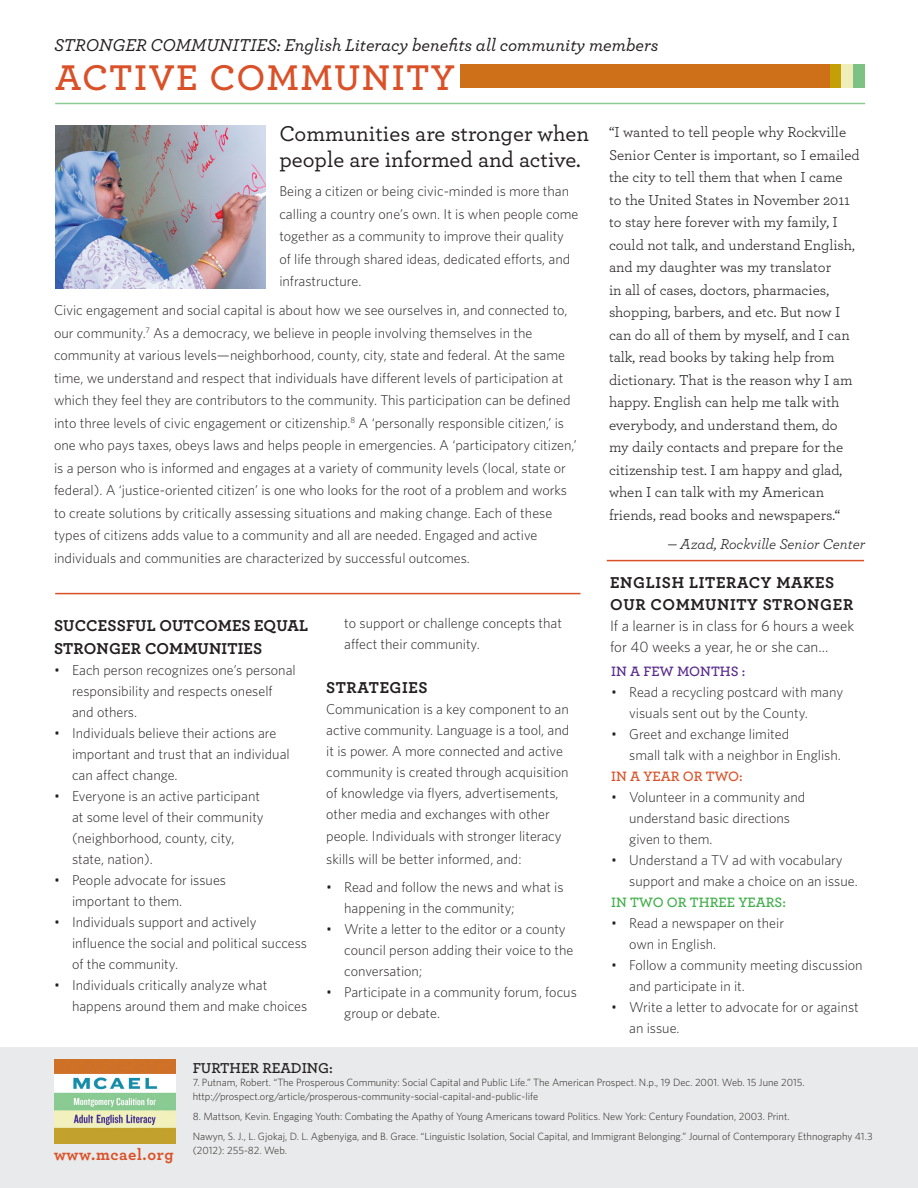
<style>
.page{position:relative;width:918px;height:1188px;background:#fff}
.page>*{position:absolute;margin:0;border:0;box-sizing:border-box;transform-origin:0 0}
.t1{font:600 37.5px "Archer";letter-spacing:.03em;color:#da5128}
.t2{font:500 22.5px/25.5px "Archer";color:#231f20}
.t3{font:italic 500 18px "Archer";color:#231f20}
.t4{font:700 16.5px/22.5px "Archer";letter-spacing:.04em;color:#231f20}
.t5{font:700 16.5px/22.5px "Archer";letter-spacing:.02em;color:#231f20}
.t6{font:700 16.5px "Archer";letter-spacing:.035em;color:#da5128}
.t7{font:15px/22.5px "Archer";color:#231f20}
.t8{font:300 15px/21px "Whitney";color:#231f20}
.t9{font:italic 15px "Archer";color:#231f20}
.t10{font:600 15px "Archer";color:#231f20}
.t11{font:300 14.25px/21px "Whitney";color:#231f20}
.t12{font:600 14.25px "Archer";color:#40ae49}
.t13{font:600 14.25px "Archer";color:#572a8b}
.t14{font:600 14.25px "Archer";color:#da5128}
.t15{font:300 10.5px/13.5px "Whitney";color:#231f20}
</style>
<div class="page">
<div style="left:0;top:1047px;width:918px;height:141px;background:#e9eaeb"></div>
<img style="left:54px;top:1059px;width:121px;height:84px">
<hr style="left:607px;top:560px;width:257px;height:1px;background:#da5128">
<hr style="left:55px;top:103px;width:810px;height:1px;background:#8ccb94">
<hr style="left:55px;top:593px;width:526px;height:1px;background:#da5128">
<div style="left:460px;top:64px;width:404px;height:24px;background:#ce7019"></div>
<div style="left:830px;top:65px;width:11px;height:23px;background:#c49f06"></div>
<div style="left:841px;top:65px;width:12px;height:23px;background:#efedba"></div>
<div style="left:853px;top:65px;width:11px;height:23px;background:#7dc184"></div>
<img style="left:55px;top:126px;width:211px;height:162px">
<p class="t3" style="left:54px;top:32px;width:606px">STRONGER COMMUNITIES: English Literacy benefits all community members</p>
<p class="t1" style="left:55px;top:49px;width:401px">ACTIVE COMMUNITY</p>
<p class="t2" style="left:279px;top:120px;width:311px">Communities are stronger when people are informed and active.</p>
<p class="t11" style="left:279px;top:180px;width:301px;line-height:22.5px">Being a citizen or being civic-minded is more than calling a country one’s own. It is when people come together as a community to improve their quality of life through shared ideas, dedicated efforts, and infrastructure.</p>
<p class="t11" style="left:54px;top:299px;width:524px;line-height:22.5px">Civic engagement and social capital is about how we see ourselves in, and connected to, our community.<sup>7</sup> As a democracy, we believe in people involving themselves in the community at various levels—neighborhood, county, city, state and federal. At the same time, we understand and respect that individuals have different levels of participation at which they feel they are contributors to the community. This participation can be defined into three levels of civic engagement or citizenship.<sup>8</sup> A ‘personally responsible citizen,’ is one who pays taxes, obeys laws and helps people in emergencies. A ‘participatory citizen,’ is a person who is informed and engages at a variety of community levels (local, state or federal). A ‘justice-oriented citizen’ is one who looks for the root of a problem and works to create solutions by critically assessing situations and making change. Each of these types of citizens adds value to a community and all are needed. Engaged and active individuals and communities are characterized by successful outcomes.</p>
<p class="t5" style="left:54px;top:613px;width:256px">SUCCESSFUL OUTCOMES EQUAL<br>STRONGER COMMUNITIES</p>
<p class="t11" style="left:72px;top:659px;width:225px;text-indent:-18px">• Each person recognizes one’s personal responsibility and respects oneself and others.</p>
<p class="t11" style="left:72px;top:722px;width:219px;text-indent:-18px">• Individuals believe their actions are important and trust that an individual can affect change.</p>
<p class="t11" style="left:72px;top:785px;width:193px;text-indent:-18px">• Everyone is an active participant at some level of their community (neighborhood, county, city, state, nation).</p>
<p class="t11" style="left:72px;top:869px;width:156px;text-indent:-18px">• People advocate for issues important to them.</p>
<p class="t11" style="left:72px;top:911px;width:237px;text-indent:-18px">• Individuals support and actively influence the social and political success of the community.</p>
<p class="t11" style="left:72px;top:974px;width:237px;text-indent:-18px">• Individuals critically analyze what happens around them and make choices</p>
<p class="t11" style="left:344px;top:613px;width:219px">to support or challenge concepts that affect their community.</p>
<p class="t4" style="left:326px;top:675px;width:103px">STRATEGIES</p>
<p class="t11" style="left:326px;top:698px;width:245px">Communication is a key component to an active community. Language is a tool, and it is power. A more connected and active community is created through acquisition of knowledge via flyers, advertisements, other media and exchanges with other</p>
<p class="t11" style="left:326px;top:825px;width:237px;line-height:22.5px">people. Individuals with stronger literacy skills will be better informed, and:</p>
<p class="t11" style="left:344px;top:876px;width:221px;text-indent:-18px">• Read and follow the news and what is happening in the community;</p>
<p class="t11" style="left:344px;top:918px;width:231px;text-indent:-18px">• Write a letter to the editor or a county council person adding their voice to the conversation;</p>
<p class="t11" style="left:344px;top:981px;width:234px;text-indent:-18px">• Participate in a community forum, focus group or debate.</p>
<p class="t7" style="left:609px;top:120px;width:252px">“I wanted to tell people why Rockville Senior Center is important, so I emailed the city to tell them that when I came<br>to the United States in November 2011 to stay here forever with my family, I could not talk, and understand English, and my daughter was my translator<br>in all of cases, doctors, pharmacies, shopping, barbers, and etc. But now I can do all of them by myself, and I can talk, read books by taking help from dictionary. That is the reason why I am happy. English can help me talk with everybody, and understand them, do my daily contacts and prepare for the citizenship test. I am happy and glad, when I can talk with my American friends, read books and newspapers.“</p>
<p class="t9" style="left:668px;top:533px;width:199px">— Azad, Rockville Senior Center</p>
<p class="t4" style="left:610px;top:570px;width:245px">ENGLISH LITERACY MAKES<br>OUR COMMUNITY STRONGER</p>
<p class="t8" style="left:610px;top:615px;width:246px">If a learner is in class for 6 hours a week for 40 weeks a year, he or she can…</p>
<p class="t13" style="left:611px;top:661px;width:136px">IN A FEW MONTHS :</p>
<p class="t11" style="left:629px;top:682px;width:215px;text-indent:-18px">• Read a recycling postcard with many visuals sent out by the County.</p>
<p class="t11" style="left:629px;top:724px;width:213px;text-indent:-18px">• Greet and exchange limited<br>small talk with a neighbor in English.</p>
<p class="t14" style="left:611px;top:766px;width:133px">IN A YEAR OR TWO:</p>
<p class="t11" style="left:629px;top:787px;width:178px;text-indent:-18px">• Volunteer in a community and understand basic directions given to them.</p>
<p class="t11" style="left:629px;top:850px;width:230px;text-indent:-18px">• Understand a TV ad with vocabulary support and make a choice on an issue.</p>
<p class="t12" style="left:611px;top:892px;width:176px">IN TWO OR THREE YEARS:</p>
<p class="t11" style="left:629px;top:913px;width:156px;text-indent:-18px">• Read a newspaper on their own in English.</p>
<p class="t11" style="left:629px;top:955px;width:235px;text-indent:-18px">• Follow a community meeting discussion and participate in it.</p>
<p class="t11" style="left:629px;top:997px;width:231px;text-indent:-18px">• Write a letter to advocate for or against an issue.</p>
<p class="t6" style="left:54px;top:1141px;width:121px">www.mcael.org</p>
<p class="t10" style="left:193px;top:1057px;width:142px">FURTHER READING:</p>
<p class="t15" style="left:193px;top:1076px;width:614px">7. Putnam, Robert. “The Prosperous Community: Social Capital and Public Life.” The American Prospect. N.p., 19 Dec. 2001. Web. 15 June 2015. http://prospect.org/article/prosperous-community-social-capital-and-public-life</p>
<p class="t15" style="left:193px;top:1110px;width:599px">8. Mattson, Kevin. Engaging Youth: Combating the Apathy of Young Americans toward Politics. New York: Century Foundation, 2003. Print.</p>
<p class="t15" style="left:193px;top:1130px;width:681px">Nawyn, S. J., L. Gjokaj, D. L. Agbenyiga, and B. Grace. “Linguistic Isolation, Social Capital, and Immigrant Belonging.” Journal of Contemporary Ethnography 41.3 (2012): 255-82. Web.</p>
</div>
